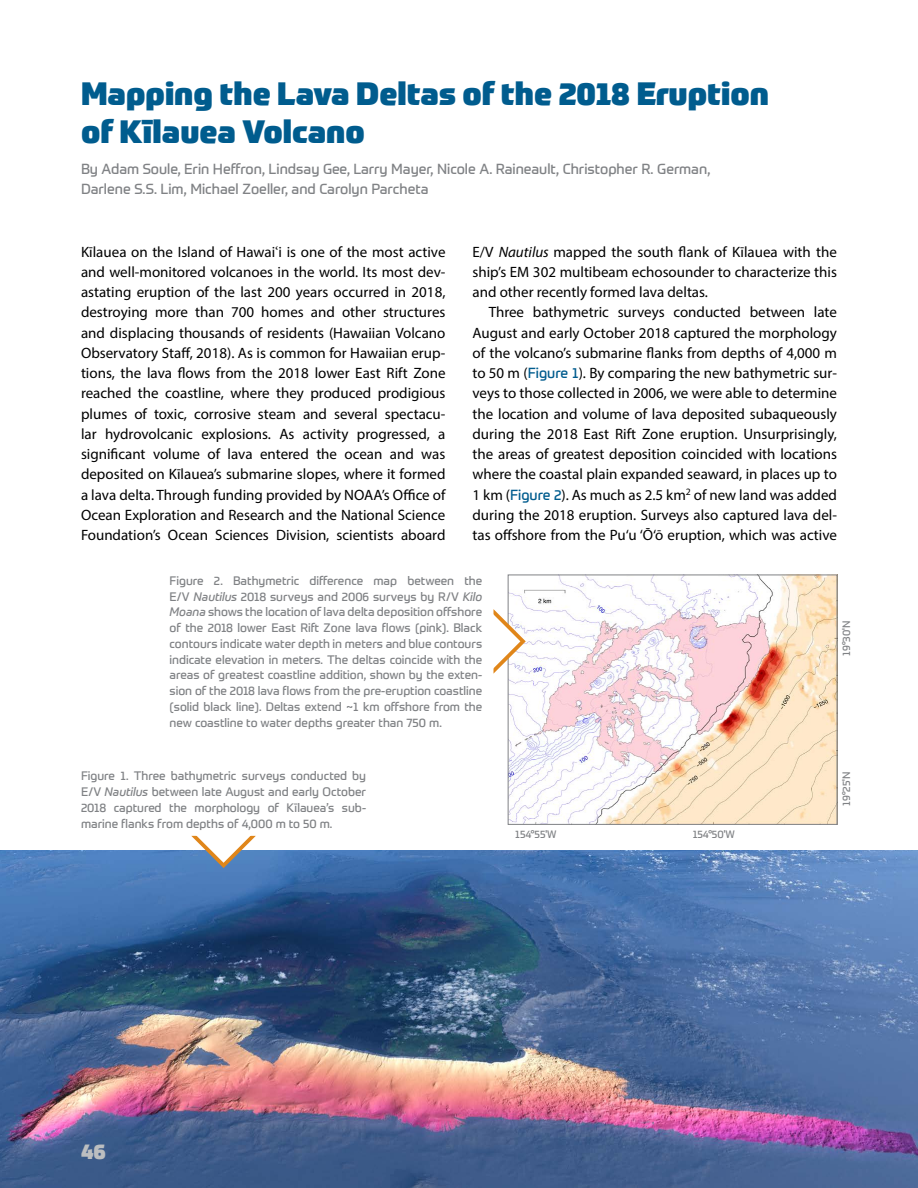
<style>
.page{position:relative;width:918px;height:1188px;background:#fff}
.page>*{position:absolute;margin:0;border:0;box-sizing:border-box;transform-origin:0 0}
.t1{font:900 31.5px/37.5px "Prometo";color:#005c8e}
.t2{font:900 21px "Prometo";color:#bcbec0}
.t3{font:15px/20.2px "Myriad Pro";color:#000;text-align:justify}
.t4{font:14.25px/20.2px "Prometo";color:#808285}
.t5{font:12px/15.8px "Prometo";color:#808285;text-align:justify}
.t6{font:10.5px "Prometo";letter-spacing:-.015em;color:#808285}
.s1{font-family:"Minion Pro"}
.s2{font-style:italic}
.s3{font-family:"Prometo";font-size:14.25px;color:#005c8e}
</style>
<div class="page">
<img style="left:0;top:850px;width:918px;height:338px">
<svg style="left:191px;top:835px;width:65px;height:33px"></svg>
<img style="left:510px;top:577px;width:325px;height:246px">
<div style="left:508px;top:575px;width:329px;height:250px;border:1px solid #808285"></div>
<svg style="left:493px;top:609px;width:33px;height:65px"></svg>
<h1 class="t1" style="left:81px;top:76px;width:690px">Mapping the Lava Deltas of the 2018 Eruption of Kīlauea Volcano</h1>
<p class="t4" style="left:81px;top:159px;width:631px">By Adam Soule, Erin Heffron, Lindsay Gee, Larry Mayer, Nicole A. Raineault, Christopher R. German,<br>Darlene S.S. Lim, Michael Zoeller, and Carolyn Parcheta</p>
<p class="t3" style="left:81px;top:241px;width:366px">Kīlauea on the Island of Hawai<span class="s1">‘</span>i is one of the most active and well-monitored volcanoes in the world. Its most dev&shy;astating eruption of the last 200 years occurred in 2018, destroying more than 700 homes and other structures and displacing thousands of residents (Hawaiian Volcano Observatory Staff, 2018). As is common for Hawaiian erup&shy;tions, the lava flows from the 2018 lower East Rift Zone reached the coastline, where they produced prodigious plumes of toxic, corrosive steam and several spectacu&shy;lar hydrovolcanic explosions. As activity progressed, a significant volume of lava entered the ocean and was deposited on Kīlauea’s submarine slopes, where it formed a lava delta. Through funding provided by NOAA’s Office of Ocean Exploration and Research and the National Science Foundation’s Ocean Sciences Division, scientists aboard</p>
<p class="t3" style="left:472px;top:241px;width:366px">E/V <span class="s2">Nautilus</span> mapped the south flank of Kīlauea with the ship’s EM 302 multibeam echosounder to characterize this and other recently formed lava deltas.</p>
<p class="t3" style="left:472px;top:302px;width:366px;text-indent:16px">Three bathymetric surveys conducted between late August and early October 2018 captured the morphology of the volcano’s submarine flanks from depths of 4,000 m to 50 m (<span class="s3">Figure 1</span>). By comparing the new bathymetric sur&shy;veys to those collected in 2006, we were able to determine the location and volume of lava deposited subaqueously during the 2018 East Rift Zone eruption. Unsurprisingly, the areas of greatest deposition coincided with locations where the coastal plain expanded seaward, in places up to 1 km (<span class="s3">Figure 2</span>). As much as 2.5 km<sup>2</sup> of new land was added during the 2018 eruption. Surveys also captured lava del&shy;tas offshore from the Pu‘u ‘Ō‘ō eruption, which was active</p>
<p class="t5" style="left:170px;top:573px;width:314px">Figure 2. Bathymetric difference map between the E/V <span class="s2">Nautilus</span> 2018 surveys and 2006 surveys by R/V <span class="s2">Kilo Moana</span> shows the location of lava delta deposition offshore of the 2018 lower East Rift Zone lava flows (pink). Black contours indicate water depth in meters and blue contours indicate elevation in meters. The deltas coincide with the areas of greatest coastline addition, shown by the exten&shy;sion of the 2018 lava flows from the pre-eruption coastline (solid black line). Deltas extend ~1 km offshore from the new coastline to water depths greater than 750 m.</p>
<p class="t6" style="left:840px;top:656px;width:37px;rotate:-90deg">19°30'N</p>
<p class="t5" style="left:81px;top:768px;width:287px">Figure 1. Three bathymetric surveys conducted by E/V <span class="s2">Nautilus</span> between late August and early October 2018 captured the morphology of Kīlauea’s sub&shy;marine flanks from depths of 4,000 m to 50 m.</p>
<h2 class="t2" style="left:81px;top:1138px;width:26px">46</h2>
<p class="t6" style="left:515px;top:827px;width:43px">154°55'W</p>
<p class="t6" style="left:693px;top:827px;width:44px">154°50'W</p>
<p class="t6" style="left:840px;top:806px;width:36px;rotate:-90deg">19°25'N</p>
</div>
